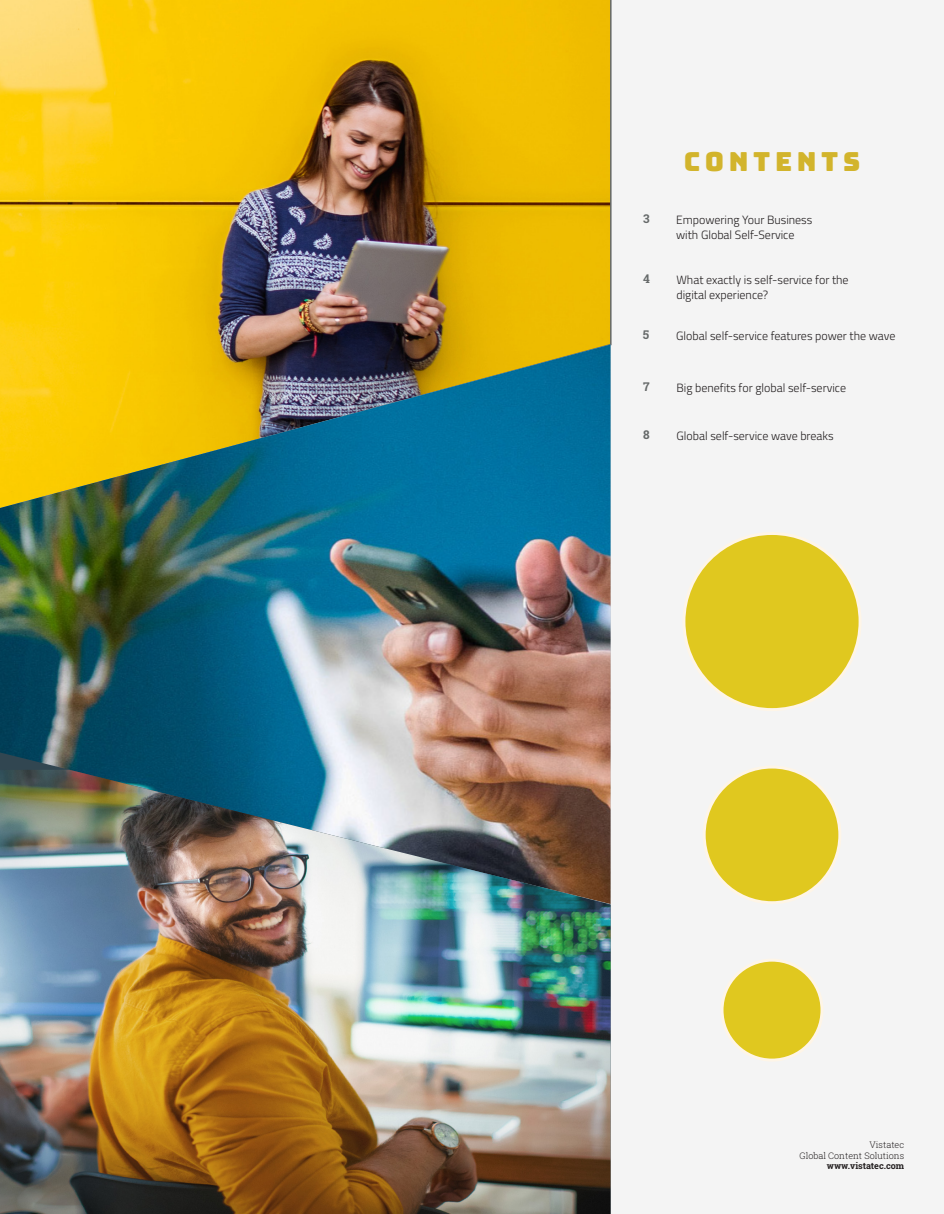
<style>
.page{position:relative;width:944px;height:1214px;background:#fff}
.page>*{position:absolute;margin:0;border:0;box-sizing:border-box;transform-origin:0 0}
.t1{font:26.25px "Bungee";letter-spacing:.175em;color:#d2b42c}
.t2{font:300 12px/14.4px "Titillium Web";color:#231f20}
.t3{font:700 12px "Roboto Slab";color:#656969}
.t4{font:300 9px/10.8px "Roboto Slab";color:#231f20;text-align:right}
.t5{font:700 9px "Roboto Slab";color:#231f20}
</style>
<div class="page">
<div style="left:144px;top:0;width:800px;height:1214px;background:#f4f4f4"></div>
<div style="left:684px;top:533px;width:176px;height:176px;background:#e0c81f;border-radius:50%"></div>
<div style="left:704px;top:767px;width:135px;height:135px;background:#e0c81f;border-radius:50%"></div>
<div style="left:702px;top:765px;width:139px;height:139px;border:3px solid #fef5e7;border-radius:50%"></div>
<div style="left:722px;top:960px;width:100px;height:100px;background:#e0c81f;border-radius:50%"></div>
<div style="left:720px;top:958px;width:103px;height:103px;border:3px solid #fef5e7;border-radius:50%"></div>
<img style="left:0;top:0;width:612px;height:515px">
<img style="left:0;top:344px;width:610px;height:408px">
<svg style="left:0;top:752px;width:610px;height:17px;background:#6a808a"></svg>
<img style="left:0;top:769px;width:610px;height:445px">
<p class="t3" style="left:643px;top:211px;width:8px">3</p>
<p class="t3" style="left:643px;top:271px;width:8px">4</p>
<h1 class="t1" style="left:684px;top:147px;width:178px">CONTENTS</h1>
<p class="t2" style="left:676px;top:212px;width:138px">Empowering Your Business with Global Self-Service</p>
<p class="t2" style="left:676px;top:272px;width:174px">What exactly is self-service for the digital experience?</p>
<p class="t3" style="left:642px;top:326px;width:8px">5</p>
<p class="t2" style="left:676px;top:328px;width:221px">Global self-service features power the wave</p>
<p class="t3" style="left:643px;top:378px;width:8px">7</p>
<p class="t2" style="left:676px;top:380px;width:171px">Big benefits for global self-service</p>
<p class="t3" style="left:643px;top:426px;width:8px">8</p>
<p class="t2" style="left:676px;top:428px;width:159px">Global self-service wave breaks</p>
<p class="t4" style="left:799px;top:1139px;width:106px">Vistatec<br>Global Content Solutions</p>
<p class="t5" style="left:826px;top:1160px;width:79px">www.vistatec.com</p>
</div>
